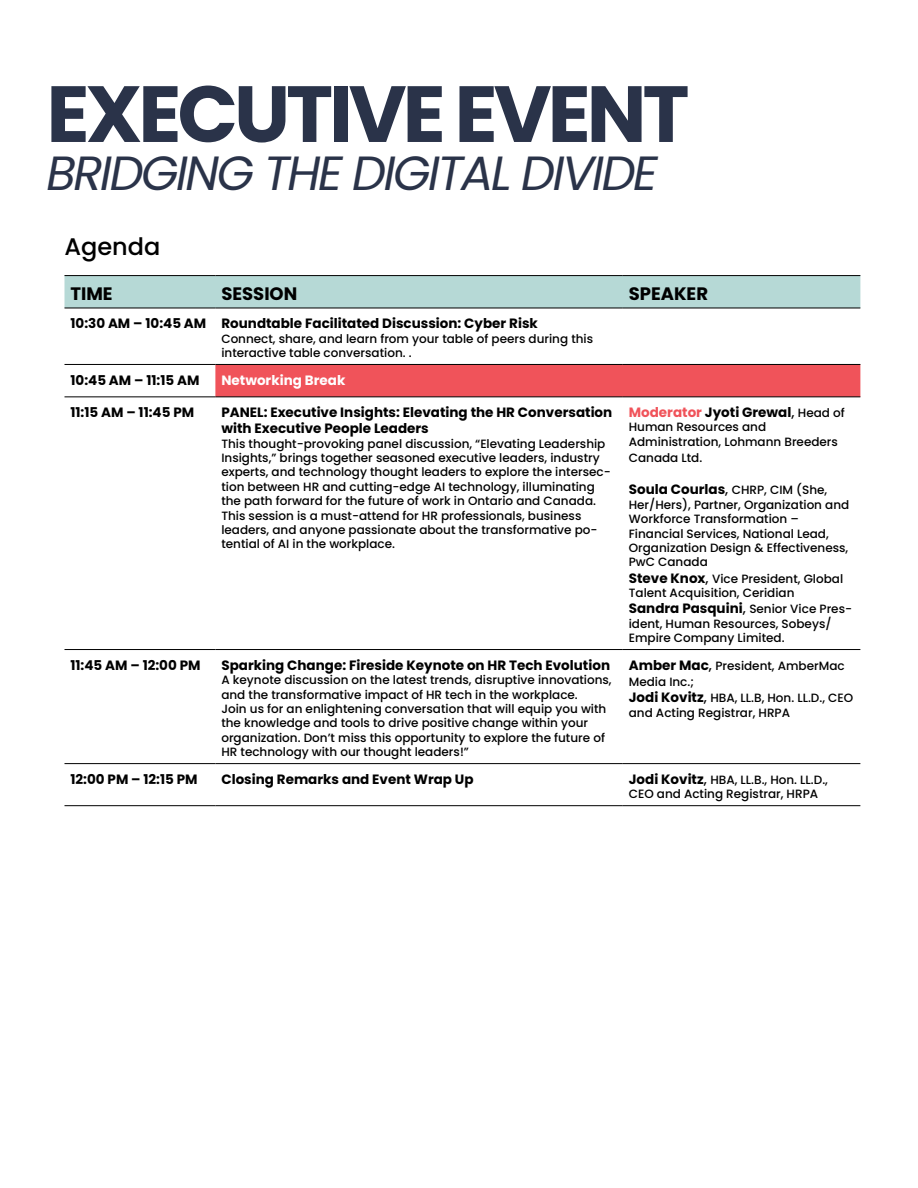
<style>
.page{position:relative;width:918px;height:1188px;background:#fff}
.page>*{position:absolute;margin:0;border:0;box-sizing:border-box;transform-origin:0 0}
.t1{font:700 79.5px "Poppins";letter-spacing:-.05em;color:#2a3349}
.t2{font:italic 48px "Poppins";letter-spacing:-.05em;color:#2a3349}
.t3{font:500 24px "Poppins";color:#000}
.t4{font:700 18px "Poppins";color:#000}
.t5{font:700 13.5px/16.2px "Poppins";color:#000}
.t6{font:700 13.5px "Poppins";color:#fff}
.t7{font:500 12px/14.4px "Poppins";color:#000}
.s1{color:#f0535a}
.s2{font-weight:500}
.s3{font-weight:500;font-size:12px}
.s4{font-weight:700;font-size:13.5px}
.s5{font-size:13.5px}
</style>
<div class="page">
<div style="left:64px;top:276px;width:796px;height:32px;background:#b6d9d6"></div>
<div style="left:215px;top:365px;width:645px;height:32px;background:#f0535a"></div>
<hr style="left:64px;top:275px;width:151px;height:1px;background:#000">
<hr style="left:215px;top:275px;width:408px;height:1px;background:#000">
<hr style="left:623px;top:275px;width:237px;height:1px;background:#000">
<hr style="left:64px;top:308px;width:151px;height:1px;background:#000">
<hr style="left:215px;top:308px;width:408px;height:1px;background:#000">
<hr style="left:623px;top:308px;width:237px;height:1px;background:#000">
<hr style="left:64px;top:364px;width:151px;height:1px;background:#000">
<hr style="left:215px;top:364px;width:408px;height:1px;background:#000">
<hr style="left:623px;top:364px;width:237px;height:1px;background:#000">
<hr style="left:64px;top:397px;width:151px;height:1px;background:#000">
<hr style="left:215px;top:397px;width:408px;height:1px;background:#000">
<hr style="left:623px;top:397px;width:237px;height:1px;background:#000">
<hr style="left:64px;top:649px;width:151px;height:1px;background:#000">
<hr style="left:215px;top:649px;width:408px;height:1px;background:#000">
<hr style="left:623px;top:649px;width:237px;height:1px;background:#000">
<hr style="left:64px;top:763px;width:151px;height:1px;background:#000">
<hr style="left:215px;top:763px;width:408px;height:1px;background:#000">
<hr style="left:623px;top:763px;width:237px;height:1px;background:#000">
<hr style="left:64px;top:805px;width:151px;height:1px;background:#000">
<hr style="left:215px;top:805px;width:408px;height:1px;background:#000">
<hr style="left:623px;top:805px;width:237px;height:1px;background:#000">
<h1 class="t1" style="left:46px;top:58px;width:644px">EXECUTIVE EVENT</h1>
<h2 class="t2" style="left:46px;top:140px;width:613px">BRIDGING THE DIGITAL DIVIDE</h2>
<h3 class="t3" style="left:64px;top:230px;width:97px">Agenda</h3>
<h3 class="t4" style="left:70px;top:282px;width:44px">TIME</h3>
<h3 class="t4" style="left:221px;top:282px;width:77px">SESSION</h3>
<h3 class="t4" style="left:629px;top:282px;width:81px">SPEAKER</h3>
<p class="t5" style="left:70px;top:315px;width:469px">10:30 AM – 10:45 AM Roundtable Facilitated Discussion: Cyber Risk</p>
<p class="t7" style="left:221px;top:331px;width:373px">Connect, share, and learn from your table of peers during this interactive table conversation. .</p>
<p class="t5" style="left:70px;top:372px;width:130px">10:45 AM – 11:15 AM</p>
<p class="t6" style="left:221px;top:370px;width:125px">Networking Break</p>
<p class="t5" style="left:70px;top:404px;width:125px">11:15 AM – 11:45 PM</p>
<p class="t5" style="left:221px;top:404px;width:392px">PANEL: Executive Insights: Elevating the HR Conversation with Executive People Leaders</p>
<p class="t7" style="left:221px;top:436px;width:391px">This thought-provoking panel discussion, “Elevating Leadership Insights,” brings together seasoned executive leaders, industry experts, and technology thought leaders to explore the intersec&shy;tion between HR and cutting-edge AI technology, illuminating the path forward for the future of work in Ontario and Canada.<br>This session is a must-attend for HR professionals, business leaders, and anyone passionate about the transformative po&shy;tential of AI in the workplace.</p>
<p class="t5" style="left:629px;top:404px;width:218px"><span class="s1">Moderator</span> Jyoti Grewal<span class="s2">,</span> <span class="s3">Head of</span></p>
<p class="t7" style="left:629px;top:420px;width:211px">Human Resources and<br>Administration, Lohmann Breeders</p>
<p class="t7" style="left:629px;top:451px;width:75px">Canada Ltd.</p>
<p class="t7" style="left:629px;top:483px;width:222px"><span class="s4">Soula Courlas</span><span class="s5">,</span> CHRP, CIM (She,<br>Her/Hers), Partner, Organization and<br>Workforce Transformation –<br>Financial Services, National Lead,<br>Organization Design &amp; Effectiveness,<br>PwC Canada</p>
<p class="t7" style="left:629px;top:571px;width:216px"><span class="s4">Steve Knox</span><span class="s5">,</span> Vice President, Global<br>Talent Acquisition, Ceridian</p>
<p class="t7" style="left:629px;top:602px;width:225px"><span class="s4">Sandra Pasquini</span><span class="s5">,</span> Senior Vice Pres&shy;ident, Human Resources, Sobeys/<br>Empire Company Limited.</p>
<p class="t5" style="left:71px;top:657px;width:132px">11:45 AM – 12:00 PM</p>
<p class="t5" style="left:221px;top:657px;width:390px">Sparking Change: Fireside Keynote on HR Tech Evolution</p>
<p class="t7" style="left:221px;top:673px;width:392px">A keynote discussion on the latest trends, disruptive innovations, and the transformative impact of HR tech in the workplace.<br>Join us for an enlightening conversation that will equip you with the knowledge and tools to drive positive change within your organization. Don’t miss this opportunity to explore the future of HR technology with our thought leaders!”</p>
<p class="t7" style="left:629px;top:657px;width:226px;line-height:16.2px"><span class="s4">Amber Mac</span><span class="s5">,</span> President, AmberMac<br>Media Inc.;<br><span class="s4">Jodi Kovitz</span><span class="s5">,</span> HBA, LL.B, Hon. LL.D., CEO</p>
<p class="t7" style="left:629px;top:705px;width:163px">and Acting Registrar, HRPA</p>
<p class="t5" style="left:71px;top:771px;width:129px">12:00 PM – 12:15 PM</p>
<p class="t5" style="left:221px;top:771px;width:254px">Closing Remarks and Event Wrap Up</p>
<p class="t7" style="left:629px;top:772px;width:201px"><span class="s4">Jodi Kovitz</span><span class="s5">,</span> HBA, LL.B., Hon. LL.D.,<br>CEO and Acting Registrar, HRPA</p>
</div>
